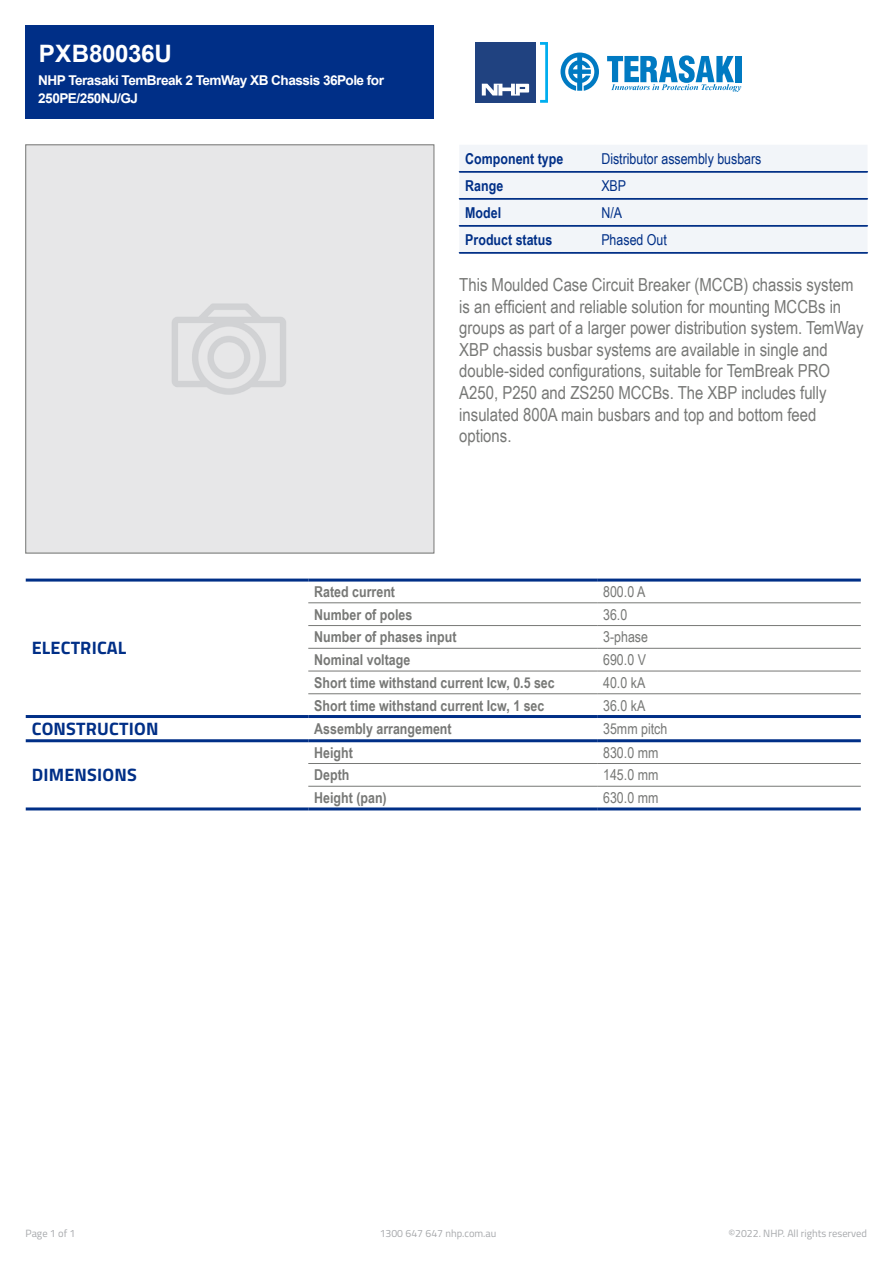
<style>
.page{position:relative;width:893px;height:1263px;background:#fff}
.page>*{position:absolute;margin:0;border:0;box-sizing:border-box;transform-origin:0 0}
.Item_Number{font:700 24px "Arial";letter-spacing:-.01em;color:#fff}
.t1{font:18px/21.6px "Arial Narrow";color:#777876}
.t2{font:700 18px "Titillium";letter-spacing:.01em;color:#002f87}
.t3{font:700 15px "Arial Narrow";color:#777876}
.t4{font:15px "Arial Narrow";color:#777876}
.t5{font:15px "Arial Narrow";color:#002f87}
.t6{font:700 15px "Arial Narrow";color:#002f87}
.Display_Name{font:700 13.5px/18px "Arial";letter-spacing:-.04em;color:#fff}
.t7{font:10.5px "Titillium";color:#a7a9ac}
</style>
<div class="page">
<div style="left:26px;top:26px;width:408px;height:93px;background:#002f87"></div>
<div style="left:475px;top:42px;width:61px;height:61px;background:#204280"></div>
<svg style="left:482px;top:84px;width:47px;height:12px"></svg>
<svg style="left:540px;top:42px;width:8px;height:61px"></svg>
<div style="left:735px;top:56px;width:7px;height:26px;background:#007ac2"></div>
<svg style="left:560px;top:53px;width:39px;height:38px"></svg>
<svg style="left:607px;top:55px;width:134px;height:37px"></svg>
<hr style="left:308px;top:602px;width:289px;height:1px;background:#777876">
<hr style="left:308px;top:625px;width:289px;height:1px;background:#777876">
<hr style="left:308px;top:648px;width:289px;height:1px;background:#777876">
<hr style="left:308px;top:671px;width:289px;height:1px;background:#777876">
<hr style="left:308px;top:693px;width:289px;height:1px;background:#777876">
<hr style="left:308px;top:763px;width:289px;height:1px;background:#777876">
<hr style="left:308px;top:786px;width:289px;height:1px;background:#777876">
<hr style="left:308px;top:715px;width:289px;height:3px;background:#002f87">
<hr style="left:597px;top:715px;width:264px;height:3px;background:#002f87">
<hr style="left:308px;top:739px;width:289px;height:3px;background:#002f87">
<hr style="left:597px;top:739px;width:264px;height:3px;background:#002f87">
<hr style="left:26px;top:715px;width:282px;height:3px;background:#002f87">
<hr style="left:26px;top:739px;width:282px;height:3px;background:#002f87">
<hr style="left:26px;top:579px;width:282px;height:3px;background:#002f87">
<hr style="left:308px;top:579px;width:289px;height:3px;background:#002f87">
<hr style="left:597px;top:579px;width:264px;height:3px;background:#002f87">
<hr style="left:26px;top:807px;width:282px;height:3px;background:#002f87">
<hr style="left:308px;top:807px;width:289px;height:3px;background:#002f87">
<hr style="left:597px;top:807px;width:264px;height:3px;background:#002f87">
<hr style="left:597px;top:602px;width:264px;height:1px;background:#777876">
<hr style="left:597px;top:625px;width:264px;height:1px;background:#777876">
<hr style="left:597px;top:648px;width:264px;height:1px;background:#777876">
<hr style="left:597px;top:671px;width:264px;height:1px;background:#777876">
<hr style="left:597px;top:693px;width:264px;height:1px;background:#777876">
<hr style="left:597px;top:763px;width:264px;height:1px;background:#777876">
<hr style="left:597px;top:786px;width:264px;height:1px;background:#777876">
<svg style="left:459px;top:145px;width:409px;height:109px"></svg>
<p class="Item_Number" style="left:39px;top:37px;width:135px">PXB80036U</p>
<p class="Display_Name" style="left:38px;top:71px;width:347px">NHP Terasaki TemBreak 2 TemWay XB Chassis 36Pole for<br>250PE/250NJ/GJ</p>
<p class="t6" style="left:465px;top:147px;width:99px">Component type</p>
<p class="t5" style="left:601px;top:147px;width:162px">Distributor assembly busbars</p>
<p class="t6" style="left:465px;top:174px;width:39px">Range</p>
<p class="t5" style="left:601px;top:174px;width:26px">XBP</p>
<p class="t6" style="left:465px;top:201px;width:37px">Model</p>
<p class="t5" style="left:601px;top:201px;width:22px">N/A</p>
<p class="t6" style="left:465px;top:228px;width:88px">Product status</p>
<p class="t5" style="left:601px;top:228px;width:67px">Phased Out</p>
<p class="t1" style="left:459px;top:273px;width:406px">This Moulded Case Circuit Breaker (MCCB) chassis system is an efficient and reliable solution for mounting MCCBs in groups as part of a larger power distribution system. TemWay XBP chassis busbar systems are available in single and double-sided configurations, suitable for TemBreak PRO A250, P250 and ZS250 MCCBs. The XBP includes fully insulated 800A main busbars and top and bottom feed options.</p>
<p class="t2" style="left:32px;top:634px;width:96px">ELECTRICAL</p>
<p class="t3" style="left:314px;top:580px;width:82px">Rated current</p>
<p class="t4" style="left:603px;top:580px;width:44px">800.0 A</p>
<p class="t3" style="left:314px;top:603px;width:100px">Number of poles</p>
<p class="t4" style="left:603px;top:603px;width:26px">36.0</p>
<p class="t3" style="left:314px;top:626px;width:144px">Number of phases input</p>
<p class="t4" style="left:603px;top:626px;width:46px">3-phase</p>
<p class="t3" style="left:314px;top:648px;width:97px">Nominal voltage</p>
<p class="t4" style="left:603px;top:649px;width:44px">690.0 V</p>
<p class="t3" style="left:314px;top:671px;width:242px">Short time withstand current Icw, 0.5 sec</p>
<p class="t4" style="left:603px;top:671px;width:44px">40.0 kA</p>
<p class="t3" style="left:314px;top:694px;width:232px">Short time withstand current Icw, 1 sec</p>
<p class="t4" style="left:603px;top:694px;width:44px">36.0 kA</p>
<p class="t2" style="left:32px;top:715px;width:128px">CONSTRUCTION</p>
<p class="t3" style="left:314px;top:717px;width:139px">Assembly arrangement</p>
<p class="t4" style="left:603px;top:718px;width:66px">35mm pitch</p>
<p class="t2" style="left:32px;top:761px;width:107px">DIMENSIONS</p>
<p class="t3" style="left:314px;top:741px;width:40px">Height</p>
<p class="t4" style="left:603px;top:741px;width:57px">830.0 mm</p>
<p class="t3" style="left:314px;top:764px;width:37px">Depth</p>
<p class="t4" style="left:603px;top:764px;width:57px">145.0 mm</p>
<p class="t3" style="left:314px;top:786px;width:74px">Height (pan)</p>
<p class="t4" style="left:603px;top:787px;width:57px">630.0 mm</p>
<p class="t7" style="left:26px;top:1226px;width:51px">Page 1 of 1</p>
<p class="t7" style="left:380px;top:1226px;width:118px">1300 647 647 nhp.com.au</p>
<p class="t7" style="left:728px;top:1226px;width:140px">©2022. NHP. All rights reserved</p>
</div>
